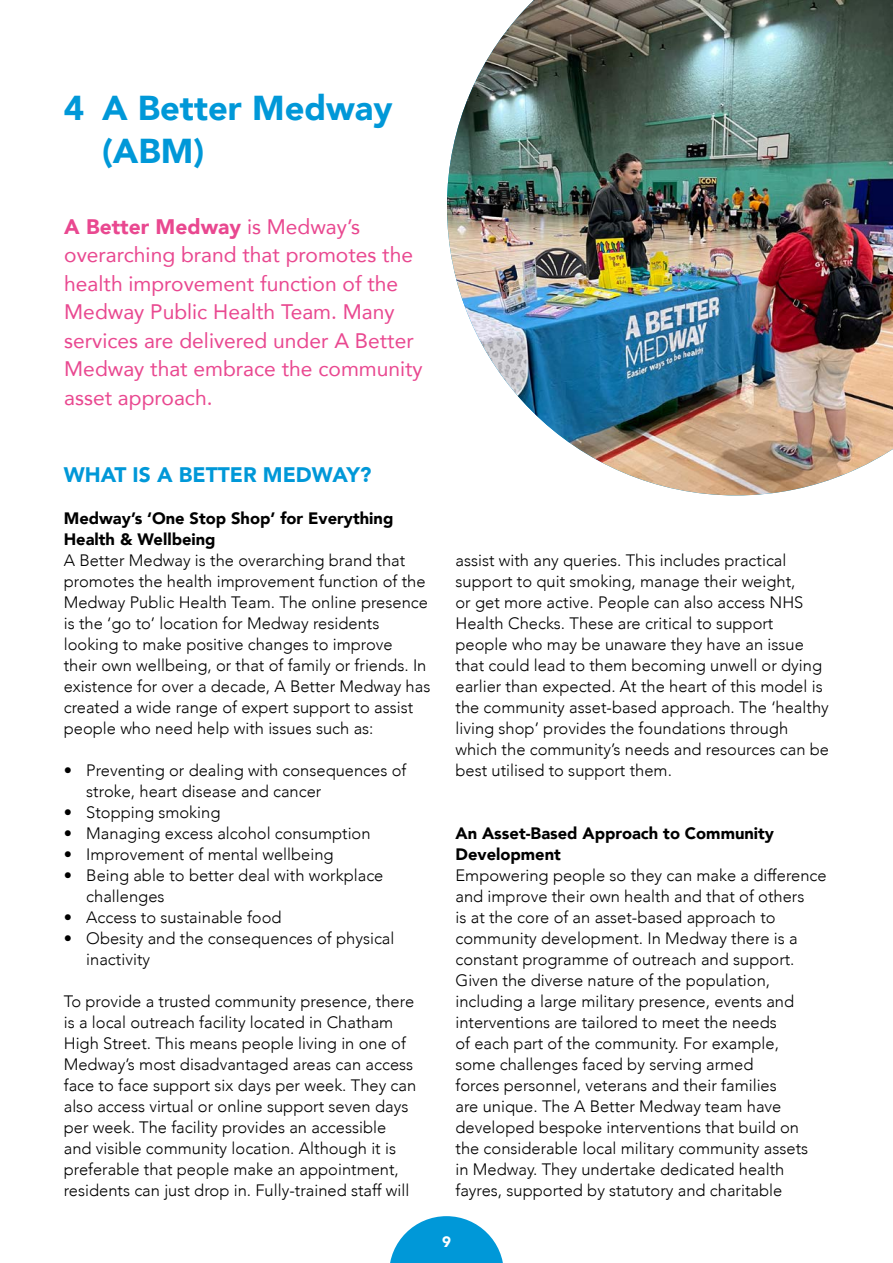
<style>
.page{position:relative;width:893px;height:1263px;background:#fff}
.page>*{position:absolute;margin:0;border:0;box-sizing:border-box;transform-origin:0 0}
.t1{font:900 34.5px/43.5px "Avenir";color:#0098d8}
.t2{font:21px/28.5px "Avenir";color:#e94890}
.t3{font:900 21px "Avenir";color:#0098d8}
.t4{font:300 16.5px/21px "Avenir";color:#000}
.t5{font:900 16.5px/21px "Avenir";color:#000}
.t6{font:900 15px "Avenir";color:#fff}
.s1{font-weight:900}
</style>
<div class="page">
<img style="left:447px;top:1px;width:446px;height:494px">
<svg style="left:533px;top:0;width:360px;height:1px"></svg>
<svg style="left:390px;top:1216px;width:113px;height:47px"></svg>
<h1 class="t1" style="left:102px;top:85px;width:292px;text-indent:-38px">4 A Better Medway (ABM)</h1>
<p class="t2" style="left:64px;top:211px;width:360px"><span class="s1">A Better Medway</span> is Medway’s overarching brand that promotes the health improvement function of the<br>Medway Public Health Team. Many services are delivered under A Better<br>Medway that embrace the community asset approach.</p>
<p class="t3" style="left:64px;top:457px;width:309px">WHAT IS A BETTER MEDWAY?</p>
<p class="t5" style="left:64px;top:507px;width:331px">Medway’s ‘One Stop Shop’ for Everything<br>Health &amp; Wellbeing</p>
<p class="t4" style="left:64px;top:550px;width:368px">A Better Medway is the overarching brand that promotes the health improvement function of the Medway Public Health Team. The online presence is the ‘go to’ location for Medway residents looking to make positive changes to improve<br>their own wellbeing, or that of family or friends. In existence for over a decade, A Better Medway has created a wide range of expert support to assist people who need help with issues such as:</p>
<p class="t4" style="left:86px;top:760px;width:322px;text-indent:-23px">• Preventing or dealing with consequences of stroke, heart disease and cancer</p>
<p class="t4" style="left:64px;top:802px;width:158px">• Stopping smoking</p>
<p class="t4" style="left:64px;top:823px;width:308px">• Managing excess alcohol consumption</p>
<p class="t4" style="left:64px;top:844px;width:271px">• Improvement of mental wellbeing</p>
<p class="t4" style="left:86px;top:865px;width:299px;text-indent:-23px">• Being able to better deal with workplace challenges</p>
<p class="t4" style="left:64px;top:907px;width:219px">• Access to sustainable food</p>
<p class="t4" style="left:86px;top:928px;width:310px;text-indent:-23px">• Obesity and the consequences of physical inactivity</p>
<p class="t4" style="left:64px;top:991px;width:354px">To provide a trusted community presence, there is a local outreach facility located in Chatham High Street. This means people living in one of Medway’s most disadvantaged areas can access face to face support six days per week. They can also access virtual or online support seven days per week. The facility provides an accessible and visible community location. Although it is preferable that people make an appointment, residents can just drop in. Fully-trained staff will</p>
<p class="t4" style="left:455px;top:550px;width:375px">assist with any queries. This includes practical support to quit smoking, manage their weight,<br>or get more active. People can also access NHS Health Checks. These are critical to support people who may be unaware they have an issue that could lead to them becoming unwell or dying earlier than expected. At the heart of this model is the community asset-based approach. The ‘healthy living shop’ provides the foundations through which the community’s needs and resources can be best utilised to support them.</p>
<p class="t5" style="left:455px;top:823px;width:320px">An Asset-Based Approach to Community<br>Development</p>
<p class="t4" style="left:455px;top:865px;width:373px">Empowering people so they can make a difference and improve their own health and that of others<br>is at the core of an asset-based approach to community development. In Medway there is a constant programme of outreach and support.<br>Given the diverse nature of the population, including a large military presence, events and interventions are tailored to meet the needs<br>of each part of the community. For example,<br>some challenges faced by serving armed<br>forces personnel, veterans and their families<br>are unique. The A Better Medway team have developed bespoke interventions that build on the considerable local military community assets<br>in Medway. They undertake dedicated health fayres, supported by statutory and charitable</p>
<p class="t6" style="left:442px;top:1229px;width:10px">9</p>
</div>
